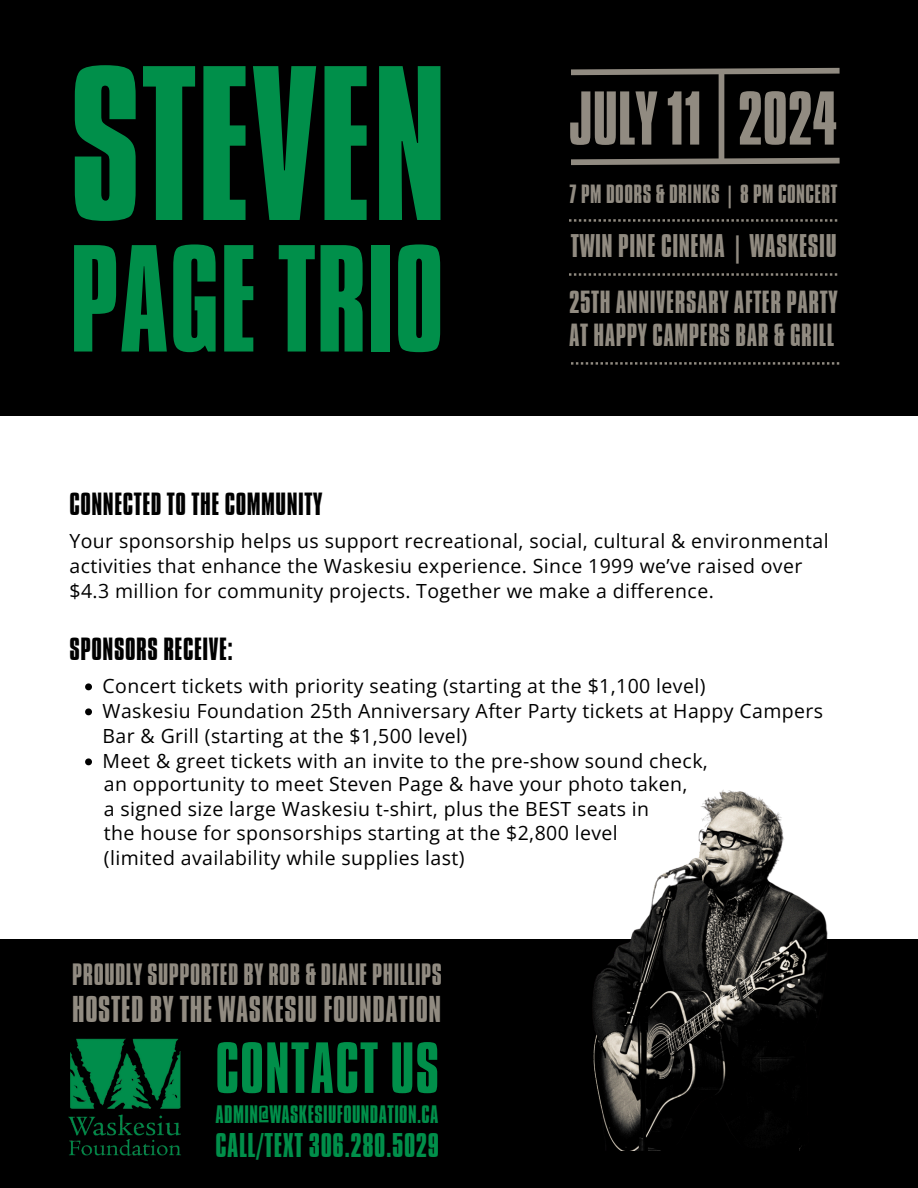
<style>
.page{position:relative;width:918px;height:1188px;background:#fff}
.page>*{position:absolute;margin:0;border:0;box-sizing:border-box;transform-origin:0 0}
.t1{font:189.45px "Aka Acid GR Compacta";color:#008f4a}
.t2{font:131.1px "Aka Acid GR Compacta";color:#008f4a}
.t3{font:65.4px "Aka Acid GR Compacta";color:#918b81}
.t4{font:62.25px "Aka Acid GR Compacta";letter-spacing:.02em;color:#008f4a}
.t5{font:32.1px "Aka Acid GR Compacta";letter-spacing:.02em;color:#918b81}
.t6{font:29.55px "Aka Acid GR Compacta";letter-spacing:.02em;color:#008f4a}
.t7{font:28.2px "Aka Acid GR Compacta";letter-spacing:.02em;color:#918b81}
.t8{font:27.6px/32.8px "Aka Acid GR Compacta";letter-spacing:.02em;color:#918b81}
.t9{font:27.6px "Aka Acid GR Compacta";letter-spacing:.02em;color:#000}
.t10{font:26.55px "Aka Acid GR Compacta";letter-spacing:.02em;color:#918b81}
.t11{font:22.65px "Aka Acid GR Compacta";letter-spacing:.02em;color:#918b81}
.t12{font:21.75px "Aka Acid GR Compacta";letter-spacing:.02em;color:#008f4a}
.t13{font:19.5px/25px "Open Sans";letter-spacing:.02em;color:#000}
</style>
<div class="page">
<div style="left:0;top:0;width:917px;height:416px;background:#000"></div>
<svg style="left:569px;top:219px;width:268px;height:3px"></svg>
<svg style="left:571px;top:67px;width:269px;height:11px"></svg>
<svg style="left:571px;top:155px;width:269px;height:11px"></svg>
<div style="left:719px;top:73px;width:5px;height:88px;background:#918b81"></div>
<svg style="left:569px;top:273px;width:268px;height:3px"></svg>
<svg style="left:571px;top:362px;width:268px;height:3px"></svg>
<div style="left:0;top:939px;width:918px;height:249px;background:#000"></div>
<img style="left:68px;top:1038px;width:113px;height:118px">
<img style="left:592px;top:790px;width:236px;height:360px">
<svg style="left:85px;top:683px;width:7px;height:7px"></svg>
<svg style="left:85px;top:708px;width:7px;height:7px"></svg>
<svg style="left:85px;top:758px;width:7px;height:7px"></svg>
<p class="t1" style="left:69px;top:71px;width:379px">STEVEN</p>
<p class="t2" style="left:69px;top:248px;width:376px">PAGE TRIO</p>
<h5 class="t3" style="left:738px;top:93px;width:101px">2024</h5>
<h1 class="t3" style="left:569px;top:93px;width:135px">JULY11</h1>
<h2 class="t11" style="left:569px;top:185px;width:270px">7 PM DOORS &amp; DRINKS | 8 PM CONCERT</h2>
<h2 class="t7" style="left:571px;top:235px;width:267px">TWIN PINE CINEMA | WASKESIU</h2>
<h4 class="t8" style="left:569px;top:289px;width:270px">25TH ANNIVERSARY AFTER PARTY<br>AT HAPPY CAMPERS BAR &amp; GRILL</h4>
<h3 class="t9" style="left:69px;top:494px;width:254px">CONNECTED TO THE COMMUNITY</h3>
<p class="t13" style="left:69px;top:528px;width:761px">Your sponsorship helps us support recreational, social, cultural &amp; environmental activities that enhance the Waskesiu experience. Since 1999 we’ve raised over $4.3 million for community projects. Together we make a difference.</p>
<h3 class="t9" style="left:69px;top:639px;width:165px">SPONSORS RECEIVE:</h3>
<p class="t13" style="left:103px;top:673px;width:722px">Concert tickets with priority seating (starting at the $1,100 level)<br>Waskesiu Foundation 25th Anniversary After Party tickets at Happy Campers Bar &amp; Grill (starting at the $1,500 level)<br>Meet &amp; greet tickets with an invite to the pre-show sound check,</p>
<p class="t13" style="left:104px;top:771px;width:585px">an opportunity to meet Steven Page &amp; have your photo taken,</p>
<h4 class="t13" style="left:104px;top:796px;width:547px">a signed size large Waskesiu t-shirt, plus the BEST seats in</h4>
<p class="t13" style="left:104px;top:820px;width:515px">the house for sponsorships starting at the $2,800 level</p>
<h5 class="t13" style="left:104px;top:845px;width:362px">(limited availability while supplies last)</h5>
<p class="t10" style="left:72px;top:964px;width:371px">PROUDLY SUPPORTED BY ROB &amp; DIANE PHILLIPS</p>
<p class="t5" style="left:72px;top:997px;width:371px">HOSTED BY THE WASKESIU FOUNDATION</p>
<p class="t4" style="left:216px;top:1044px;width:225px">CONTACT US</p>
<p class="t12" style="left:216px;top:1106px;width:225px">ADMIN@WASKESIUFOUNDATION.CA</p>
<p class="t6" style="left:216px;top:1134px;width:225px">CALL/TEXT 306.280.5029</p>
</div>
